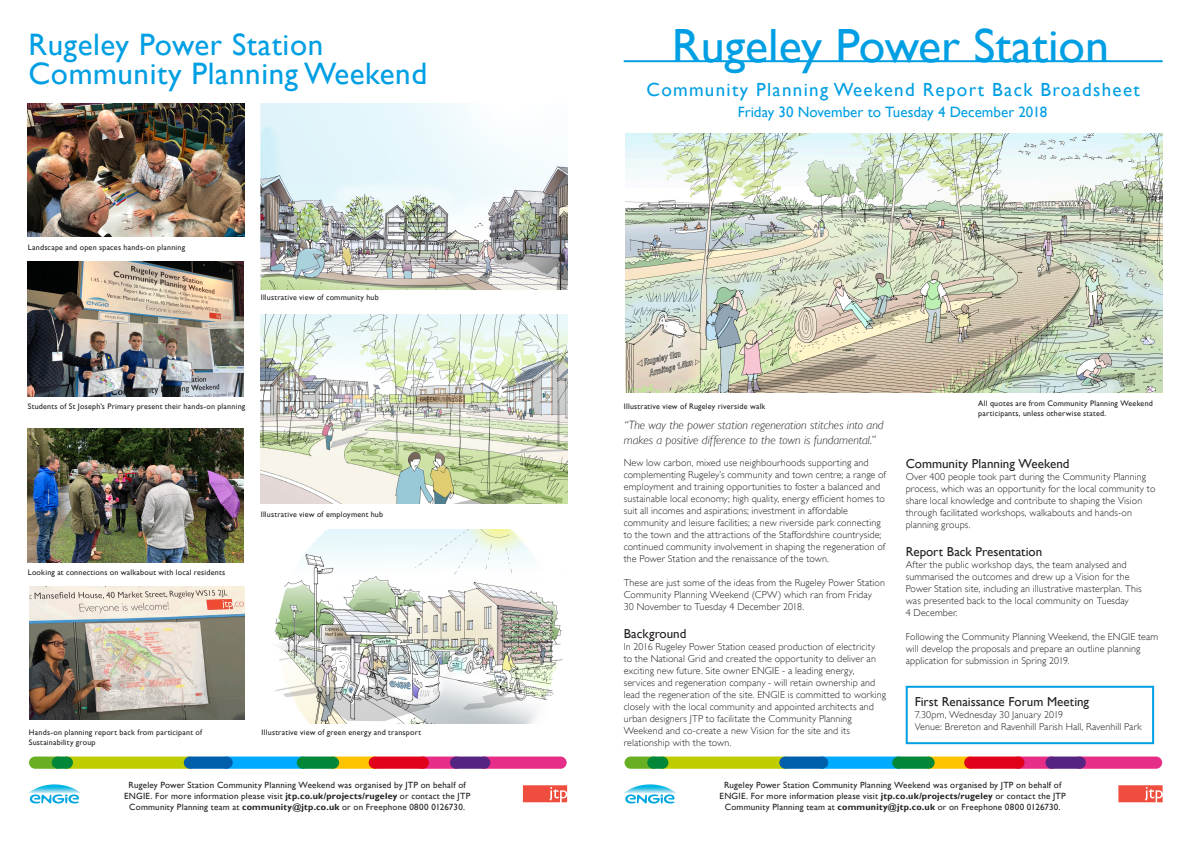
<style>
.page{position:relative;width:1191px;height:842px;background:#fff}
.page>*{position:absolute;margin:0;border:0;box-sizing:border-box;transform-origin:0 0}
.t1{font:48px "Gill Sans";color:#009fe3}
.t2{font:31px/29px "Gill Sans";letter-spacing:.02em;color:#009fe3}
.t3{font:19px "Gill Sans";letter-spacing:.07em;color:#009fe3}
.t4{font:15px "Gill Sans";color:#009fe3}
.t5{font:13px "Gill Sans";color:#231f20}
.t6{font:italic 300 12px/14.4px "Gill Sans";color:#231f20}
.t7{font:300 10px/12px "Gill Sans";letter-spacing:.01em;color:#231f20}
.t8{font:9px/10.8px "Gill Sans";letter-spacing:.025em;color:#231f20;text-align:center}
.t9{font:8px/9.6px "Gill Sans";letter-spacing:.025em;color:#231f20}
.s1{font-weight:700}
</style>
<div class="page">
<hr style="left:623px;top:60px;width:539px;height:2px;background:#009fe3">
<img style="left:28px;top:103px;width:216px;height:134px">
<img style="left:29px;top:586px;width:215px;height:134px">
<img style="left:28px;top:262px;width:215px;height:134px">
<img style="left:28px;top:429px;width:216px;height:133px">
<img style="left:625px;top:133px;width:537px;height:260px">
<img style="left:274px;top:529px;width:289px;height:194px">
<svg style="left:30px;top:794px;width:49px;height:10px"></svg>
<img style="left:28px;top:784px;width:53px;height:9px">
<div style="left:29px;top:756px;width:35px;height:13px;background:#69af23;border-radius:6px"></div>
<div style="left:61px;top:756px;width:135px;height:13px;background:#becd00;border-radius:6px"></div>
<div style="left:478px;top:756px;width:88px;height:13px;background:#e62d87;border-radius:6px"></div>
<div style="left:417px;top:756px;width:45px;height:13px;background:#e62d87;border-radius:6px"></div>
<div style="left:327px;top:756px;width:54px;height:13px;background:#ffc300;border-radius:6px"></div>
<div style="left:220px;top:756px;width:89px;height:13px;background:#0af;border-radius:6px"></div>
<div style="left:297px;top:756px;width:42px;height:13px;background:#008737;border-radius:6px"></div>
<div style="left:184px;top:756px;width:49px;height:13px;background:#005faa;border-radius:6px"></div>
<div style="left:450px;top:756px;width:40px;height:13px;background:#552382;border-radius:6px"></div>
<div style="left:369px;top:756px;width:60px;height:13px;background:#e10019;border-radius:6px"></div>
<div style="left:52px;top:756px;width:21px;height:13px;background:#008737;border-radius:6px"></div>
<svg style="left:523px;top:785px;width:44px;height:17px"></svg>
<svg style="left:625px;top:794px;width:49px;height:10px"></svg>
<img style="left:624px;top:784px;width:52px;height:9px">
<div style="left:624px;top:756px;width:35px;height:13px;background:#69af23;border-radius:6px"></div>
<div style="left:656px;top:756px;width:135px;height:13px;background:#becd00;border-radius:6px"></div>
<div style="left:1073px;top:756px;width:89px;height:13px;background:#e62d87;border-radius:6px"></div>
<div style="left:1012px;top:756px;width:45px;height:13px;background:#e62d87;border-radius:6px"></div>
<div style="left:922px;top:756px;width:54px;height:13px;background:#ffc300;border-radius:6px"></div>
<div style="left:816px;top:756px;width:88px;height:13px;background:#0af;border-radius:6px"></div>
<div style="left:892px;top:756px;width:42px;height:13px;background:#008737;border-radius:6px"></div>
<div style="left:779px;top:756px;width:49px;height:13px;background:#005faa;border-radius:6px"></div>
<div style="left:1045px;top:756px;width:40px;height:13px;background:#552382;border-radius:6px"></div>
<div style="left:964px;top:756px;width:60px;height:13px;background:#e10019;border-radius:6px"></div>
<div style="left:647px;top:756px;width:21px;height:13px;background:#008737;border-radius:6px"></div>
<svg style="left:1118px;top:785px;width:44px;height:17px"></svg>
<img style="left:261px;top:315px;width:306px;height:189px">
<img style="left:261px;top:103px;width:306px;height:187px">
<div style="left:905px;top:686px;width:249px;height:58px;border:2px solid #009fe3"></div>
<h2 class="t2" style="left:28px;top:30px;width:400px">Rugeley Power Station<br>Community Planning Weekend</h2>
<p class="t9" style="left:28px;top:242px;width:159px">Landscape and open spaces hands-on planning</p>
<p class="t9" style="left:261px;top:293px;width:120px">Illustrative view of community hub</p>
<p class="t9" style="left:28px;top:402px;width:219px">Students of St Joseph’s Primary present their hands-on planning</p>
<p class="t9" style="left:28px;top:567px;width:199px">Looking at connections on walkabout with local residents</p>
<p class="t9" style="left:261px;top:509px;width:124px">Illustrative view of employment hub</p>
<p class="t9" style="left:29px;top:728px;width:175px">Hands-on planning report back from participant of<br>Sustainability group</p>
<p class="t9" style="left:262px;top:728px;width:161px">Illustrative view of green energy and transport</p>
<h1 class="t1" style="left:671px;top:17px;width:439px">Rugeley Power Station</h1>
<h3 class="t3" style="left:646px;top:79px;width:495px">Community Planning Weekend Report Back Broadsheet</h3>
<h3 class="t4" style="left:738px;top:103px;width:311px">Friday 30 November to Tuesday 4 December 2018</h3>
<p class="t9" style="left:624px;top:401px;width:143px">Illustrative view of Rugeley riverside walk</p>
<p class="t6" style="left:624px;top:418px;width:261px">“The way the power station regeneration stitches into and makes a positive difference to the town is fundamental.”</p>
<p class="t7" style="left:623px;top:457px;width:264px">New low carbon, mixed use neighbourhoods supporting and complementing Rugeley’s community and town centre; a range of employment and training opportunities to foster a balanced and sustainable local economy; high quality, energy efficient homes to suit all incomes and aspirations; investment in affordable community and leisure facilities; a new riverside park connecting to the town and the attractions of the Staffordshire countryside; continued community involvement in shaping the regeneration of the Power Station and the renaissance of the town.</p>
<p class="t7" style="left:623px;top:577px;width:263px">These are just some of the ideas from the Rugeley Power Station<br>Community Planning Weekend (CPW) which ran from Friday<br>30 November to Tuesday 4 December 2018.</p>
<h3 class="t5" style="left:623px;top:626px;width:64px">Background</h3>
<p class="t7" style="left:623px;top:640px;width:264px">In 2016 Rugeley Power Station ceased production of electricity to the National Grid and created the opportunity to deliver an exciting new future. Site owner ENGIE - a leading energy, services and regeneration company - will retain ownership and lead the regeneration of the site. ENGIE is committed to working closely with the local community and appointed architects and urban designers JTP to facilitate the Community Planning Weekend and co-create a new Vision for the site and its relationship with the town.</p>
<p class="t9" style="left:978px;top:399px;width:176px">All quotes are from Community Planning Weekend participants, unless otherwise stated.</p>
<h3 class="t5" style="left:905px;top:456px;width:165px">Community Planning Weekend</h3>
<p class="t7" style="left:905px;top:471px;width:251px">Over 400 people took part during the Community Planning process, which was an opportunity for the local community to share local knowledge and contribute to shaping the Vision through facilitated workshops, walkabouts and hands-on planning groups.</p>
<h3 class="t5" style="left:905px;top:544px;width:138px">Report Back Presentation</h3>
<p class="t7" style="left:905px;top:558px;width:237px">After the public workshop days, the team analysed and summarised the outcomes and drew up a Vision for the Power Station site, including an illustrative masterplan. This was presented back to the local community on Tuesday<br>4 December.</p>
<p class="t7" style="left:905px;top:630px;width:254px">Following the Community Planning Weekend, the ENGIE team will develop the proposals and prepare an outline planning application for submission in Spring 2019.</p>
<h3 class="t5" style="left:914px;top:694px;width:176px">First Renaissance Forum Meeting</h3>
<p class="t7" style="left:914px;top:709px;width:228px">7.30pm, Wednesday 30 January 2019<br>Venue: Brereton and Ravenhill Parish Hall, Ravenhill Park</p>
<p class="t8" style="left:124px;top:780px;width:348px">Rugeley Power Station Community Planning Weekend was organised by JTP on behalf of<br>ENGIE. For more information please visit <span class="s1">jtp.co.uk/projects/rugeley</span> or contact the JTP<br>Community Planning team at <span class="s1">community@jtp.co.uk</span> or on Freephone 0800 0126730.</p>
<p class="t8" style="left:719px;top:780px;width:348px">Rugeley Power Station Community Planning Weekend was organised by JTP on behalf of<br>ENGIE. For more information please visit <span class="s1">jtp.co.uk/projects/rugeley</span> or contact the JTP<br>Community Planning team at <span class="s1">community@jtp.co.uk</span> or on Freephone 0800 0126730.</p>
</div>
